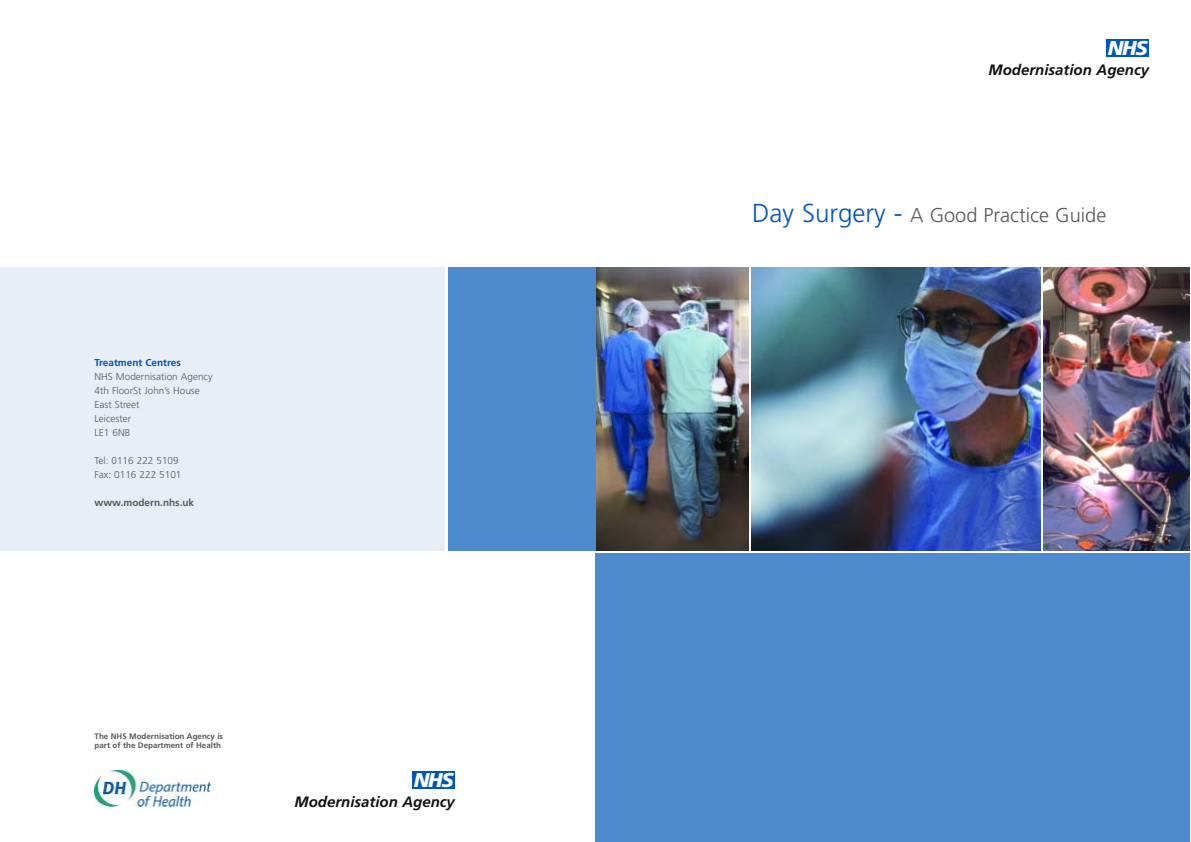
<style>
.page{position:relative;width:1191px;height:842px;background:#fff}
.page>*{position:absolute;margin:0;border:0;box-sizing:border-box;transform-origin:0 0}
.t1{font:300 20px "Frutiger";color:#595959}
.t2{font:italic 900 20px "Frutiger";letter-spacing:-.06em;color:#fff}
.t3{font:italic 700 15px "Frutiger";color:#121212}
.t4{font:300 10px/14px "Frutiger";color:#595959}
.t5{font:700 10px "Frutiger";color:#595959}
.t6{font:700 10px "Frutiger";color:#0057ba}
.t7{font:700 8px/9.6px "Frutiger";color:#595959}
.s1{font-size:26px;color:#0057ba}
</style>
<div class="page">
<div style="left:1107px;top:40px;width:42px;height:17px;background:#0057ba"></div>
<img style="left:751px;top:267px;width:289px;height:284px">
<img style="left:1043px;top:267px;width:147px;height:284px">
<div style="left:595px;top:554px;width:595px;height:288px;background:#4d8ace"></div>
<img style="left:595px;top:267px;width:153px;height:284px">
<div style="left:0;top:267px;width:445px;height:284px;background:#e7eef8"></div>
<div style="left:448px;top:267px;width:147px;height:284px;background:#4d8ace"></div>
<div style="left:413px;top:771px;width:42px;height:17px;background:#0057ba"></div>
<img style="left:94px;top:770px;width:116px;height:37px">
<p class="t6" style="left:95px;top:358px;width:88px">Treatment Centres</p>
<p class="t4" style="left:95px;top:370px;width:119px">NHS Modernisation Agency<br>4th FloorSt John’s House<br>East Street<br>Leicester<br>LE1 6NB</p>
<p class="t4" style="left:95px;top:454px;width:88px">Tel: 0116 222 5109<br>Fax: 0116 222 5101</p>
<p class="t5" style="left:95px;top:498px;width:101px">www.modern.nhs.uk</p>
<p class="t7" style="left:95px;top:732px;width:130px">The NHS Modernisation Agency is part of the Department of Health</p>
<h1 class="t2" style="left:414px;top:772px;width:41px">NHS</h1>
<h2 class="t3" style="left:295px;top:795px;width:162px">Modernisation Agency</h2>
<h1 class="t2" style="left:1108px;top:40px;width:41px">NHS</h1>
<h2 class="t3" style="left:989px;top:64px;width:162px">Modernisation Agency</h2>
<h1 class="t1" style="left:752px;top:207px;width:356px"><span class="s1">Day Surgery -</span> A Good Practice Guide</h1>
</div>
